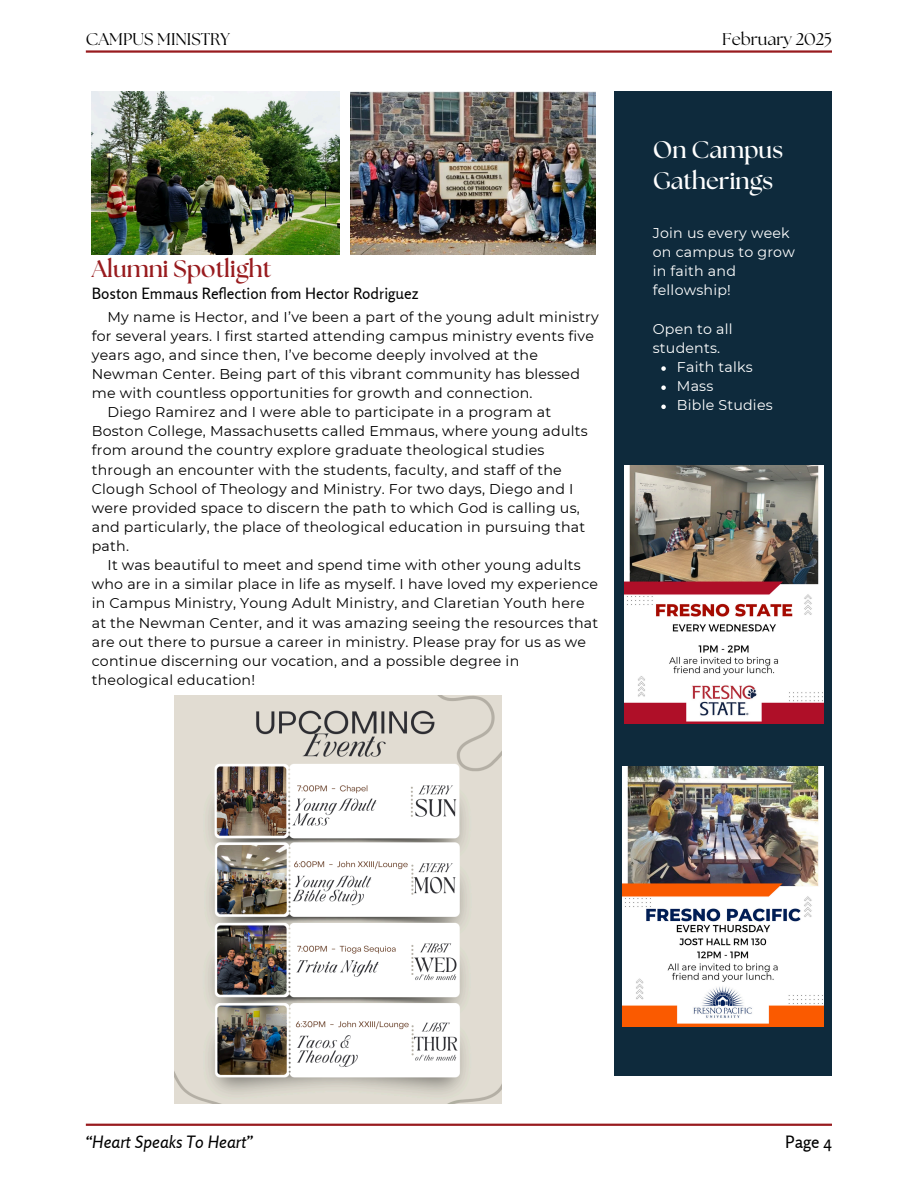
<style>
.page{position:relative;width:918px;height:1188px;background:#fff}
.page>*{position:absolute;margin:0;border:0;box-sizing:border-box;transform-origin:0 0}
.t1{font:700 24px/30.3px "The Seasons";color:#fff}
.t2{font:700 24px "The Seasons";color:#981b1e}
.t3{font:16.95px "The Seasons";color:#000}
.t4{font:italic 16.95px "Rosario";color:#000}
.t5{font:16.95px "Rosario";color:#000}
.t6{font:15.45px "Rosario";color:#000}
.t7{font:14.25px/19.2px "Montserrat";letter-spacing:.015em;color:#000}
.t8{font:14.25px/19.2px "Montserrat";letter-spacing:.015em;color:#fff}
</style>
<div class="page">
<div style="left:614px;top:92px;width:218px;height:984px;background:#0e2a3c"></div>
<hr style="left:86px;top:50px;width:746px;height:3px;background:#981b1e">
<hr style="left:86px;top:1124px;width:746px;height:2px;background:#981b1e">
<img style="left:625px;top:465px;width:199px;height:258px">
<img style="left:623px;top:766px;width:200px;height:260px">
<svg style="left:661px;top:366px;width:5px;height:5px"></svg>
<svg style="left:661px;top:385px;width:5px;height:5px"></svg>
<svg style="left:661px;top:405px;width:5px;height:4px"></svg>
<img style="left:174px;top:695px;width:328px;height:409px">
<img style="left:92px;top:92px;width:247px;height:163px">
<img style="left:350px;top:92px;width:245px;height:163px">
<p class="t3" style="left:86px;top:31px;width:146px">CAMPUS MINISTRY</p>
<p class="t3" style="left:722px;top:31px;width:111px">February 2025</p>
<h1 class="t2" style="left:92px;top:257px;width:181px">Alumni Spotlight</h1>
<p class="t6" style="left:92px;top:284px;width:328px">Boston Emmaus Reflection from Hector Rodriguez</p>
<p class="t7" style="left:92px;top:307px;width:509px;text-indent:16px">My name is Hector, and I’ve been a part of the young adult ministry for several years. I first started attending campus ministry events five years ago, and since then, I’ve become deeply involved at the Newman Center. Being part of this vibrant community has blessed me with countless opportunities for growth and connection.</p>
<p class="t7" style="left:92px;top:402px;width:497px;text-indent:16px">Diego Ramirez and I were able to participate in a program at Boston College, Massachusetts called Emmaus, where young adults from around the country explore graduate theological studies through an encounter with the students, faculty, and staff of the Clough School of Theology and Ministry. For two days, Diego and I were provided space to discern the path to which God is calling us, and particularly, the place of theological education in pursuing that path.</p>
<p class="t7" style="left:92px;top:555px;width:508px;text-indent:16px">It was beautiful to meet and spend time with other young adults who are in a similar place in life as myself. I have loved my experience in Campus Ministry, Young Adult Ministry, and Claretian Youth here at the Newman Center, and it was amazing seeing the resources that are out there to pursue a career in ministry. Please pray for us as we continue discerning our vocation, and a possible degree in theological education!</p>
<p class="t1" style="left:653px;top:136px;width:132px">On Campus<br>Gatherings</p>
<p class="t8" style="left:653px;top:223px;width:144px">Join us every week on campus to grow in faith and fellowship!</p>
<p class="t8" style="left:653px;top:319px;width:81px">Open to all students.</p>
<p class="t8" style="left:677px;top:357px;width:77px">Faith talks</p>
<p class="t8" style="left:677px;top:376px;width:38px">Mass</p>
<p class="t8" style="left:677px;top:395px;width:97px">Bible Studies</p>
<p class="t4" style="left:86px;top:1131px;width:170px">“Heart Speaks To Heart”</p>
<p class="t5" style="left:785px;top:1131px;width:48px">Page 4</p>
</div>
